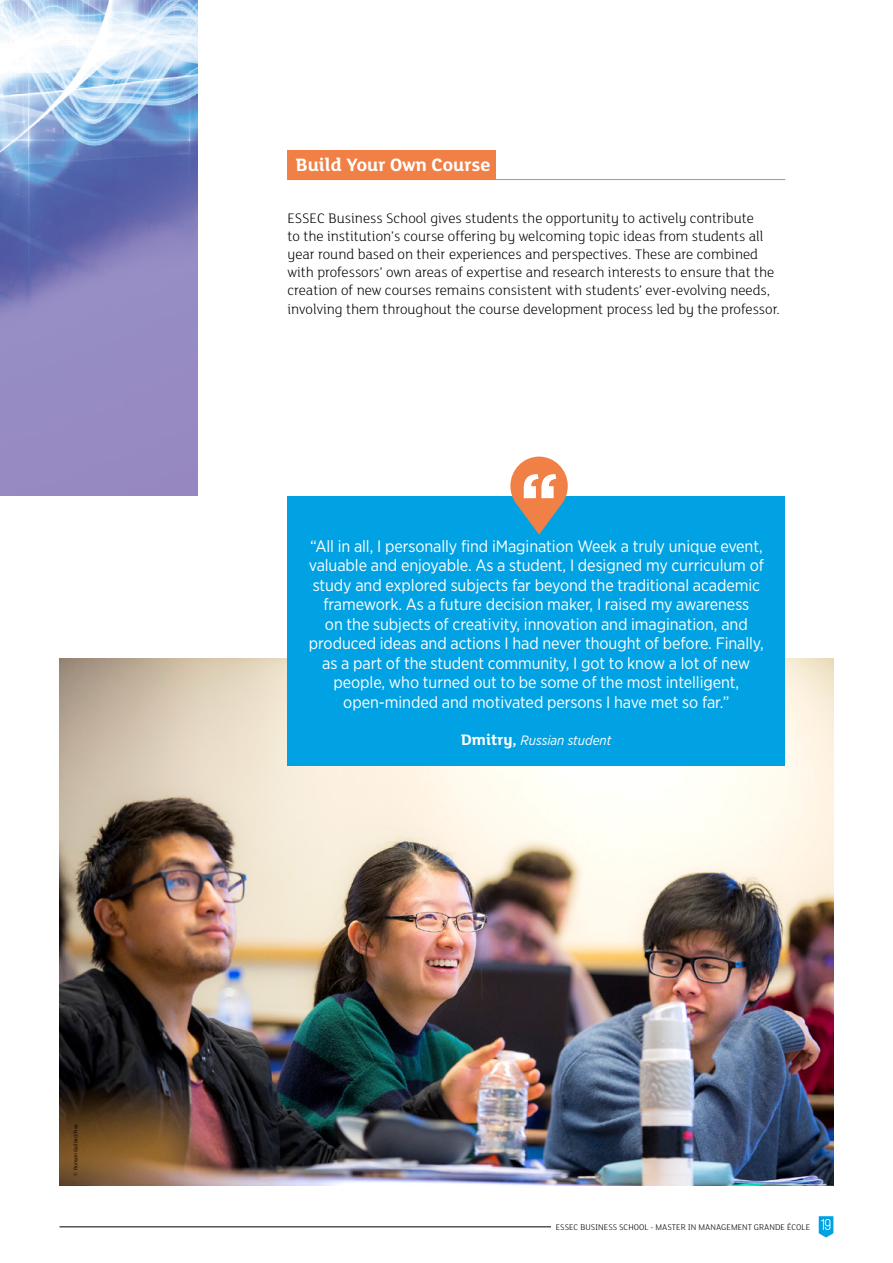
<style>
.page{position:relative;width:893px;height:1263px;background:#fff}
.page>*{position:absolute;margin:0;border:0;box-sizing:border-box;transform-origin:0 0}
.t1{font:700 75px "Gotham";color:#fff}
.t2{font:700 19.5px "FS Lola";color:#fff}
.t3{font:16.5px/19.5px "Gotham Narrow";letter-spacing:-.005em;color:#fff;text-align:center}
.t4{font:300 15px/18.1px "FS Lola";color:#000}
.t5{font:italic 13.5px "Gotham Narrow";color:#fff}
.t6{font:300 9px "FS Lola";color:#000}
.t7{font:5.25px "Gotham Narrow";color:#000}
.s1{font-family:"FS Lola";font-weight:700;font-style:normal;font-size:16.5px}
.s2{font-family:"Mohave";font-weight:400;font-size:13.5px;color:#fff}
</style>
<div class="page">
<svg style="left:819px;top:1216px;width:14px;height:21px"></svg>
<hr style="left:60px;top:1226px;width:637px;height:1px;background:#000">
<div style="left:551px;top:1218px;width:259px;height:17px;background:#fff"></div>
<img style="left:60px;top:658px;width:773px;height:527px">
<img style="left:0;top:0;width:197px;height:495px">
<div style="left:287px;top:150px;width:209px;height:30px;background:#f08046"></div>
<hr style="left:287px;top:179px;width:498px;height:1px;background:#f08046">
<div style="left:287px;top:496px;width:498px;height:270px;background:#00a2e3"></div>
<svg style="left:510px;top:457px;width:58px;height:78px"></svg>
<p class="t7" style="left:72px;top:1175px;width:53px;rotate:-90deg">© Romain Gaillard/Rea</p>
<p class="t2" style="left:296px;top:151px;width:196px">Build Your Own Course</p>
<p class="t4" style="left:287px;top:208px;width:494px">ESSEC Business School gives students the opportunity to actively contribute<br>to the institution’s course offering by welcoming topic ideas from students all year round based on their experiences and perspectives. These are combined with professors’ own areas of expertise and research interests to ensure that the creation of new courses remains consistent with students’ ever-evolving needs, involving them throughout the course development process led by the professor.</p>
<h1 class="t1" style="left:519px;top:451px;width:41px">‘‘</h1>
<p class="t3" style="left:309px;top:536px;width:457px">“All in all, I personally find iMagination Week a truly unique event, valuable and enjoyable. As a student, I designed my curriculum of study and explored subjects far beyond the traditional academic framework. As a future decision maker, I raised my awareness<br>on the subjects of creativity, innovation and imagination, and produced ideas and actions I had never thought of before. Finally, as a part of the student community, I got to know a lot of new people, who turned out to be some of the most intelligent, open-minded and motivated persons I have met so far.”</p>
<p class="t5" style="left:461px;top:731px;width:152px"><span class="s1">Dmitry,</span> Russian student</p>
<p class="t6" style="left:556px;top:1221px;width:277px">ESSEC BUSINESS SCHOOL - MASTER IN MANAGEMENT GRANDE ÉCOLE <span class="s2">19</span></p>
</div>
